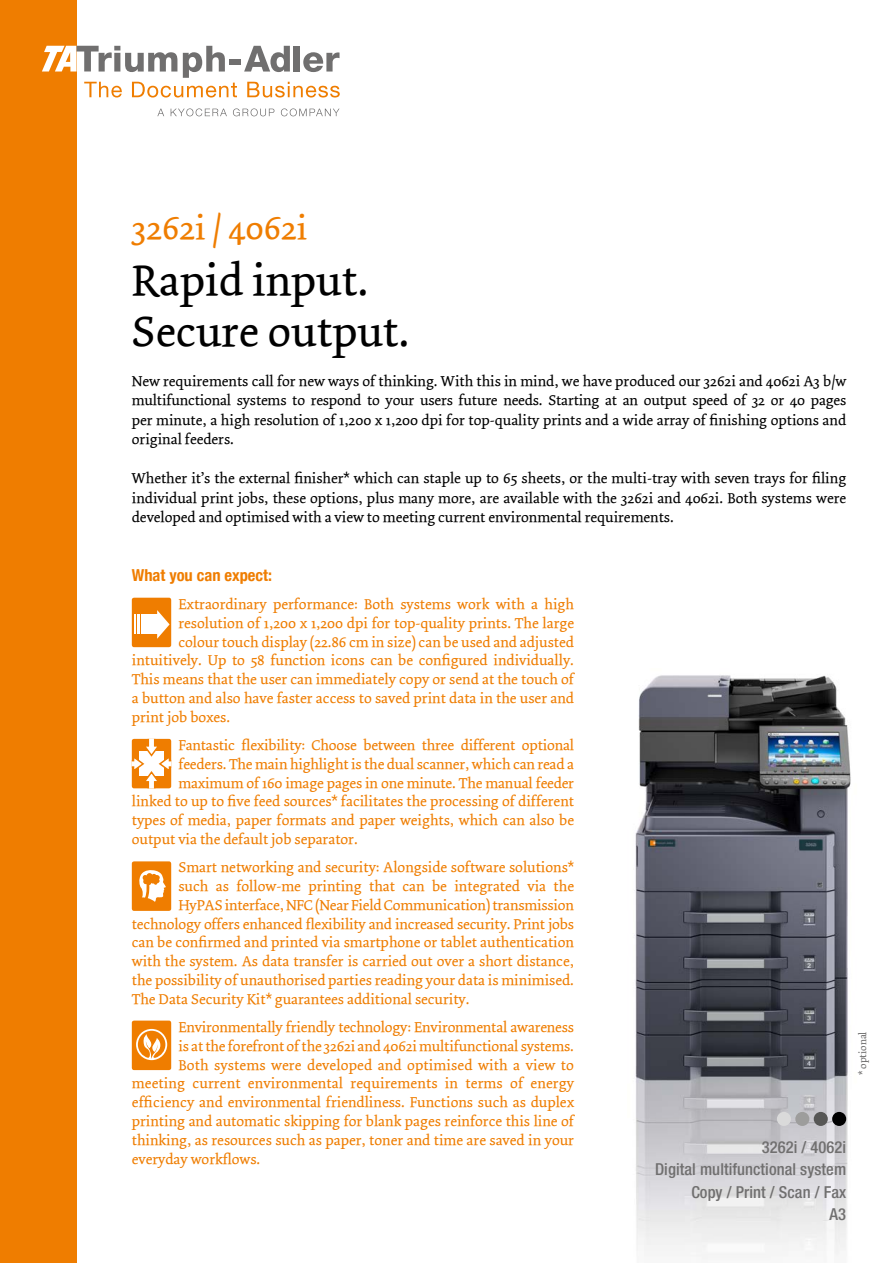
<style>
.page{position:relative;width:893px;height:1263px;background:#fff}
.page>*{position:absolute;margin:0;border:0;box-sizing:border-box;transform-origin:0 0}
.t1{font:45px/51px "Dolly Roman";color:#000}
.t2{font:34.5px "Dolly Roman";color:#ef7d00}
.t3{font:500 condensed 16.5px/22.5px "Helvetica Neue LT Com";letter-spacing:.005em;color:#706f6f;text-align:right}
.t4{font:700 condensed 16.5px "Helvetica Neue LT Com";color:#ef7d00}
.t5{font:15px "Dolly Roman";color:#ef7d00}
.t6{font:15px/19.5px "Dolly Roman";color:#000;text-align:justify}
.t7{font:10.5px "Dolly Roman";color:#706f6f}
</style>
<div class="page">
<div style="left:132px;top:598px;width:39px;height:49px;background:#ef7d00;border-radius:2px"></div>
<div style="left:148px;top:614px;width:11px;height:20px;background:#fff"></div>
<div style="left:141px;top:614px;width:5px;height:20px;background:#fff"></div>
<hr style="left:137px;top:614px;width:3px;height:20px;background:#fff">
<svg style="left:135px;top:614px;width:1px;height:20px"></svg>
<svg style="left:157px;top:610px;width:13px;height:29px"></svg>
<div style="left:132px;top:1020px;width:39px;height:50px;background:#ef7d00;border-radius:2px"></div>
<svg style="left:136px;top:1029px;width:31px;height:31px"></svg>
<img style="left:635px;top:675px;width:216px;height:584px">
<div style="left:777px;top:1112px;width:14px;height:14px;background:#dadada;border-radius:50%"></div>
<div style="left:795px;top:1112px;width:14px;height:14px;background:#9d9d9c;border-radius:50%"></div>
<div style="left:814px;top:1112px;width:14px;height:14px;background:#575756;border-radius:50%"></div>
<div style="left:832px;top:1112px;width:14px;height:14px;background:#000;border-radius:50%"></div>
<div style="left:0;top:0;width:77px;height:1263px;background:#ef7d00"></div>
<div style="left:229px;top:59px;width:12px;height:5px;background:#706f6f"></div>
<svg style="left:244px;top:46px;width:46px;height:26px"></svg>
<div style="left:294px;top:46px;width:6px;height:26px;background:#706f6f"></div>
<svg style="left:303px;top:52px;width:37px;height:20px"></svg>
<svg style="left:42px;top:46px;width:195px;height:52px"></svg>
<svg style="left:247px;top:82px;width:93px;height:16px"></svg>
<svg style="left:157px;top:109px;width:7px;height:7px"></svg>
<svg style="left:171px;top:108px;width:56px;height:8px"></svg>
<svg style="left:233px;top:108px;width:41px;height:8px"></svg>
<svg style="left:281px;top:108px;width:58px;height:8px"></svg>
<svg style="left:132px;top:739px;width:39px;height:49px"></svg>
<div style="left:132px;top:861px;width:39px;height:50px;background:#ef7d00;border-radius:2px"></div>
<svg style="left:139px;top:870px;width:27px;height:32px"></svg>
<h2 class="t2" style="left:132px;top:207px;width:177px">3262i / 4062i</h2>
<h1 class="t1" style="left:132px;top:256px;width:280px">Rapid input.<br>Secure output.</h1>
<p class="t6" style="left:132px;top:371px;width:716px">New requirements call for new ways of thinking. With this in mind, we have produced our 3262i and 4062i A3 b/w multifunctional systems to respond to your users future needs. Starting at an output speed of 32 or 40 pages per minute, a high resolution of 1,200 x 1,200 dpi for top-quality prints and a wide array of finishing options and original feeders.</p>
<p class="t6" style="left:132px;top:469px;width:716px">Whether it’s the external finisher* which can staple up to 65 sheets, or the multi-tray with seven trays for filing individual print jobs, these options, plus many more, are available with the 3262i and 4062i. Both systems were developed and optimised with a view to meeting current environmental requirements.</p>
<p class="t4" style="left:132px;top:565px;width:142px">What you can expect:</p>
<p class="t5" style="left:178px;top:595px;width:397px">Extraordinary performance: Both systems work with a high</p>
<p class="t5" style="left:178px;top:614px;width:397px">resolution of 1,200 x 1,200 dpi for top-quality prints. The large</p>
<p class="t5" style="left:178px;top:633px;width:397px">colour touch display (22.86 cm in size) can be used and adjusted</p>
<p class="t5" style="left:132px;top:651px;width:444px">intuitively. Up to 58 function icons can be configured individually.</p>
<p class="t5" style="left:132px;top:670px;width:444px">This means that the user can immediately copy or send at the touch of</p>
<p class="t5" style="left:132px;top:689px;width:444px">a button and also have faster access to saved print data in the user and</p>
<p class="t5" style="left:132px;top:708px;width:100px">print job boxes.</p>
<p class="t5" style="left:178px;top:736px;width:397px">Fantastic flexibility: Choose between three different optional</p>
<p class="t5" style="left:178px;top:755px;width:397px">feeders. The main highlight is the dual scanner, which can read a</p>
<p class="t5" style="left:178px;top:774px;width:397px">maximum of 160 image pages in one minute. The manual feeder</p>
<p class="t5" style="left:132px;top:792px;width:444px">linked to up to five feed sources* facilitates the processing of different</p>
<p class="t5" style="left:132px;top:811px;width:444px">types of media, paper formats and paper weights, which can also be</p>
<p class="t5" style="left:132px;top:830px;width:228px">output via the default job separator.</p>
<p class="t5" style="left:178px;top:859px;width:397px">Smart networking and security: Alongside software solutions*</p>
<p class="t5" style="left:178px;top:877px;width:397px">such as follow-me printing that can be integrated via the</p>
<p class="t5" style="left:178px;top:896px;width:397px">HyPAS interface, NFC (Near Field Communication) transmission</p>
<p class="t5" style="left:132px;top:915px;width:444px">technology offers enhanced flexibility and increased security. Print jobs</p>
<p class="t5" style="left:132px;top:934px;width:444px">can be confirmed and printed via smartphone or tablet authentication</p>
<p class="t5" style="left:132px;top:952px;width:444px">with the system. As data transfer is carried out over a short distance,</p>
<p class="t5" style="left:132px;top:971px;width:444px">the possibility of unauthorised parties reading your data is minimised.</p>
<p class="t5" style="left:132px;top:990px;width:339px">The Data Security Kit* guarantees additional security.</p>
<p class="t5" style="left:178px;top:1018px;width:397px">Environmentally friendly technology: Environmental awareness</p>
<p class="t5" style="left:178px;top:1037px;width:397px">is at the forefront of the 3262i and 4062i multifunctional systems.</p>
<p class="t5" style="left:178px;top:1056px;width:397px">Both systems were developed and optimised with a view to</p>
<p class="t5" style="left:132px;top:1075px;width:444px">meeting current environmental requirements in terms of energy</p>
<p class="t5" style="left:132px;top:1093px;width:444px">efficiency and environmental friendliness. Functions such as duplex</p>
<p class="t5" style="left:132px;top:1112px;width:444px">printing and automatic skipping for blank pages reinforce this line of</p>
<p class="t5" style="left:132px;top:1131px;width:444px">thinking, as resources such as paper, toner and time are saved in your</p>
<p class="t5" style="left:132px;top:1150px;width:130px">everyday workflows.</p>
<p class="t3" style="left:655px;top:1136px;width:193px">3262i / 4062i<br>Digital multifunctional system<br>Copy / Print / Scan / Fax<br>A3</p>
<p class="t7" style="left:856px;top:1075px;width:45px;rotate:-90deg">* optional</p>
</div>
